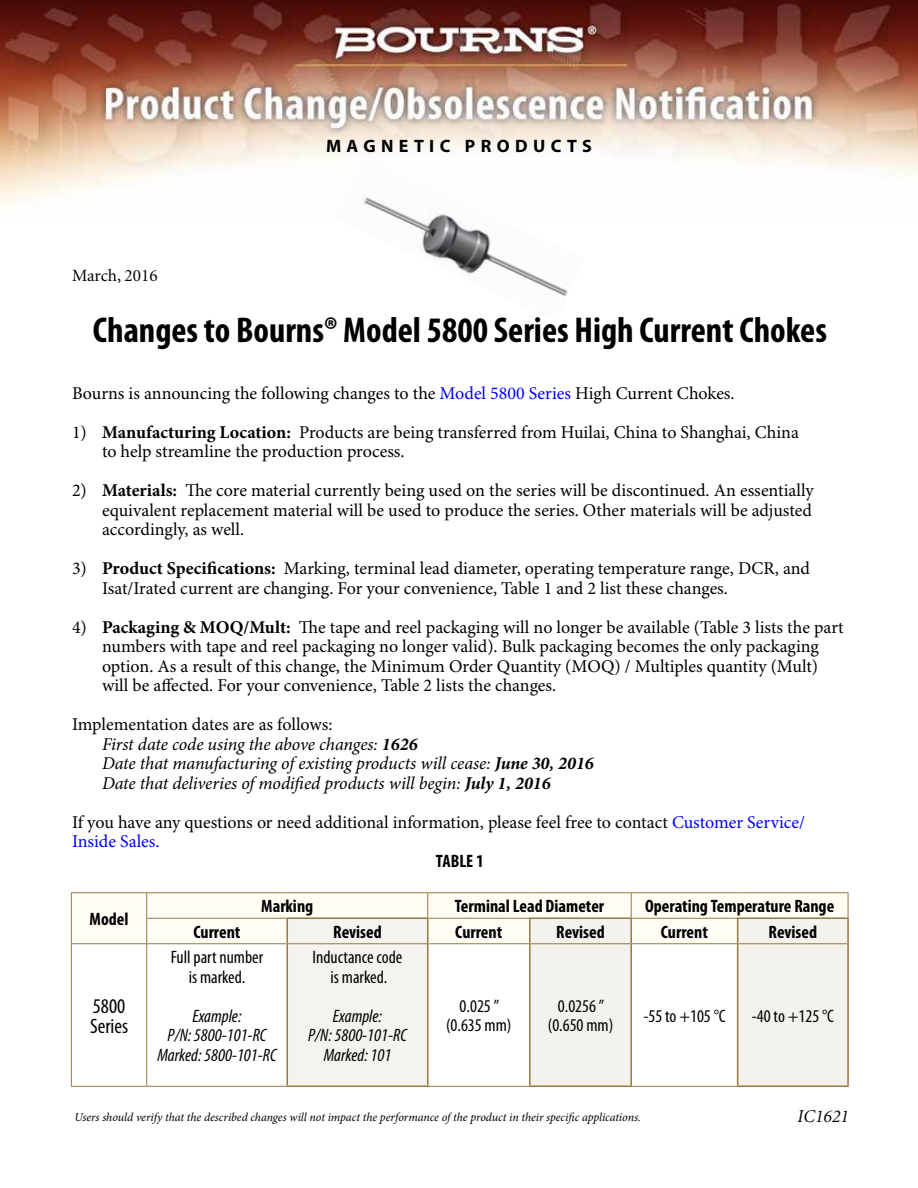
<style>
.page{position:relative;width:918px;height:1188px;background:#fff}
.page>*{position:absolute;margin:0;border:0;box-sizing:border-box;transform-origin:0 0}
.t1{font:700 condensed 36px "Myriad Pro";color:#000}
.t2{font:condensed 21px/19.5px "Myriad Pro";color:#000}
.t3{font:18px/19.5px "Minion Pro";color:#000}
.t4{font:italic 18px/19.5px "Minion Pro";letter-spacing:-.01em;color:#000}
.t5{font:700 condensed 18px "Myriad Pro";color:#000}
.t6{font:condensed 18px/19.5px "Myriad Pro";color:#000;text-align:center}
.t7{font:italic condensed 18px/19.5px "Myriad Pro";color:#000;text-align:center}
.t8{font:700 18px "Myriad Pro";letter-spacing:.3em;color:#000}
.t9{font:italic 18px "Minion";color:#000}
.t10{font:17.25px "Minion";color:#000}
.t11{font:italic 12px "Minion Pro";letter-spacing:-.005em;color:#000}
.s1{color:#00f}
.s2{font-weight:700}
.s3{font-style:normal}
</style>
<div class="page">
<img style="left:0;top:0;width:918px;height:211px">
<hr style="left:71px;top:892px;width:76px;height:1px;background:#967842">
<hr style="left:147px;top:892px;width:140px;height:1px;background:#967842">
<hr style="left:287px;top:892px;width:141px;height:1px;background:#967842">
<hr style="left:428px;top:892px;width:102px;height:1px;background:#967842">
<hr style="left:530px;top:892px;width:101px;height:1px;background:#967842">
<hr style="left:631px;top:892px;width:107px;height:1px;background:#967842">
<hr style="left:738px;top:892px;width:110px;height:1px;background:#967842">
<hr style="left:71px;top:1086px;width:76px;height:1px;background:#967842">
<hr style="left:147px;top:1086px;width:140px;height:1px;background:#967842">
<hr style="left:429px;top:1086px;width:100px;height:1px;background:#967842">
<hr style="left:632px;top:1086px;width:105px;height:1px;background:#967842">
<hr style="left:287px;top:1086px;width:142px;height:1px;background:#967842">
<hr style="left:529px;top:1086px;width:103px;height:1px;background:#967842">
<svg style="left:71px;top:893px;width:778px;height:193px"></svg>
<hr style="left:847px;top:919px;width:2px;height:25px;background:#967842">
<hr style="left:737px;top:944px;width:1px;height:142px;background:#967842">
<hr style="left:847px;top:944px;width:2px;height:142px;background:#967842">
<hr style="left:737px;top:1086px;width:112px;height:1px;background:#967842">
<img style="left:333px;top:155px;width:252px;height:141px">
<p class="t8" style="left:326px;top:134px;width:267px">MAGNETIC PRODUCTS</p>
<p class="t10" style="left:72px;top:267px;width:87px">March, 2016</p>
<h1 class="t1" style="left:93px;top:310px;width:736px">Changes to Bourns® Model 5800 Series High Current Chokes</h1>
<p class="t3" style="left:72px;top:384px;width:664px">Bourns is announcing the following changes to the <span class="s1">Model 5800 Series</span> High Current Chokes.</p>
<p class="t3" style="left:102px;top:423px;width:698px;text-indent:-30px">1) <span class="s2">Manufacturing Location:</span> Products are being transferred from Huilai, China to Shanghai, China to help streamline the production process.</p>
<p class="t3" style="left:102px;top:482px;width:713px;text-align:justify;text-indent:-30px">2) <span class="s2">Materials:</span> The core material currently being used on the series will be discontinued. An essentially equivalent replacement material will be used to produce the series. Other materials will be adjusted accordingly, as well.</p>
<p class="t3" style="left:102px;top:560px;width:710px;text-indent:-30px">3) <span class="s2">Product Specifications:</span> Marking, terminal lead diameter, operating temperature range, DCR, and<br>Isat/Irated current are changing. For your convenience, Table 1 and 2 list these changes.</p>
<p class="t3" style="left:102px;top:618px;width:743px;text-indent:-30px">4) <span class="s2">Packaging &amp; MOQ/Mult:</span> The tape and reel packaging will no longer be available (Table 3 lists the part numbers with tape and reel packaging no longer valid). Bulk packaging becomes the only packaging option. As a result of this change, the Minimum Order Quantity (MOQ) / Multiples quantity (Mult) will be affected. For your convenience, Table 2 lists the changes.</p>
<p class="t4" style="left:102px;top:715px;width:493px;text-indent:-30px"><span class="s3">Implementation dates are as follows:<br></span>First date code using the above changes: <span class="s2">1626<br></span>Date that manufacturing of existing products will cease: <span class="s2">June 30, 2016<br></span>Date that deliveries of modified products will begin: <span class="s2">July 1, 2016</span></p>
<p class="t3" style="left:72px;top:813px;width:735px">If you have any questions or need additional information, please feel free to contact <span class="s1">Customer Service/<br>Inside Sales.</span></p>
<p class="t5" style="left:436px;top:851px;width:49px">TABLE 1</p>
<p class="t5" style="left:90px;top:909px;width:40px">Model</p>
<p class="t2" style="left:90px;top:996px;width:40px">5800<br>Series</p>
<p class="t5" style="left:261px;top:896px;width:54px">Marking</p>
<p class="t5" style="left:455px;top:896px;width:151px">Terminal Lead Diameter</p>
<p class="t5" style="left:645px;top:896px;width:191px">Operating Temperature Range</p>
<p class="t5" style="left:193px;top:922px;width:49px">Current</p>
<p class="t5" style="left:333px;top:922px;width:50px">Revised</p>
<p class="t5" style="left:455px;top:922px;width:49px">Current</p>
<p class="t5" style="left:556px;top:922px;width:50px">Revised</p>
<p class="t5" style="left:661px;top:922px;width:49px">Current</p>
<p class="t5" style="left:769px;top:922px;width:50px">Revised</p>
<p class="t6" style="left:171px;top:947px;width:94px">Full part number is marked.</p>
<p class="t7" style="left:157px;top:1006px;width:121px">Example:<br>P/N: 5800-101-RC<br>Marked: 5800-101-RC</p>
<p class="t6" style="left:313px;top:947px;width:91px">Inductance code is marked.</p>
<p class="t7" style="left:308px;top:1006px;width:100px">Example:<br>P/N: 5800-101-RC<br>Marked: 101</p>
<p class="t6" style="left:446px;top:996px;width:67px">0.025 ” (0.635 mm)</p>
<p class="t6" style="left:548px;top:996px;width:67px">0.0256 ” (0.650 mm)</p>
<p class="t6" style="left:643px;top:1006px;width:83px">-55 to +105 °C</p>
<p class="t6" style="left:752px;top:1006px;width:83px">-40 to +125 °C</p>
<p class="t11" style="left:74px;top:1109px;width:568px">Users should verify that the described changes will not impact the performance of the product in their specific applications.</p>
<p class="t9" style="left:798px;top:1107px;width:53px">IC1621</p>
</div>
